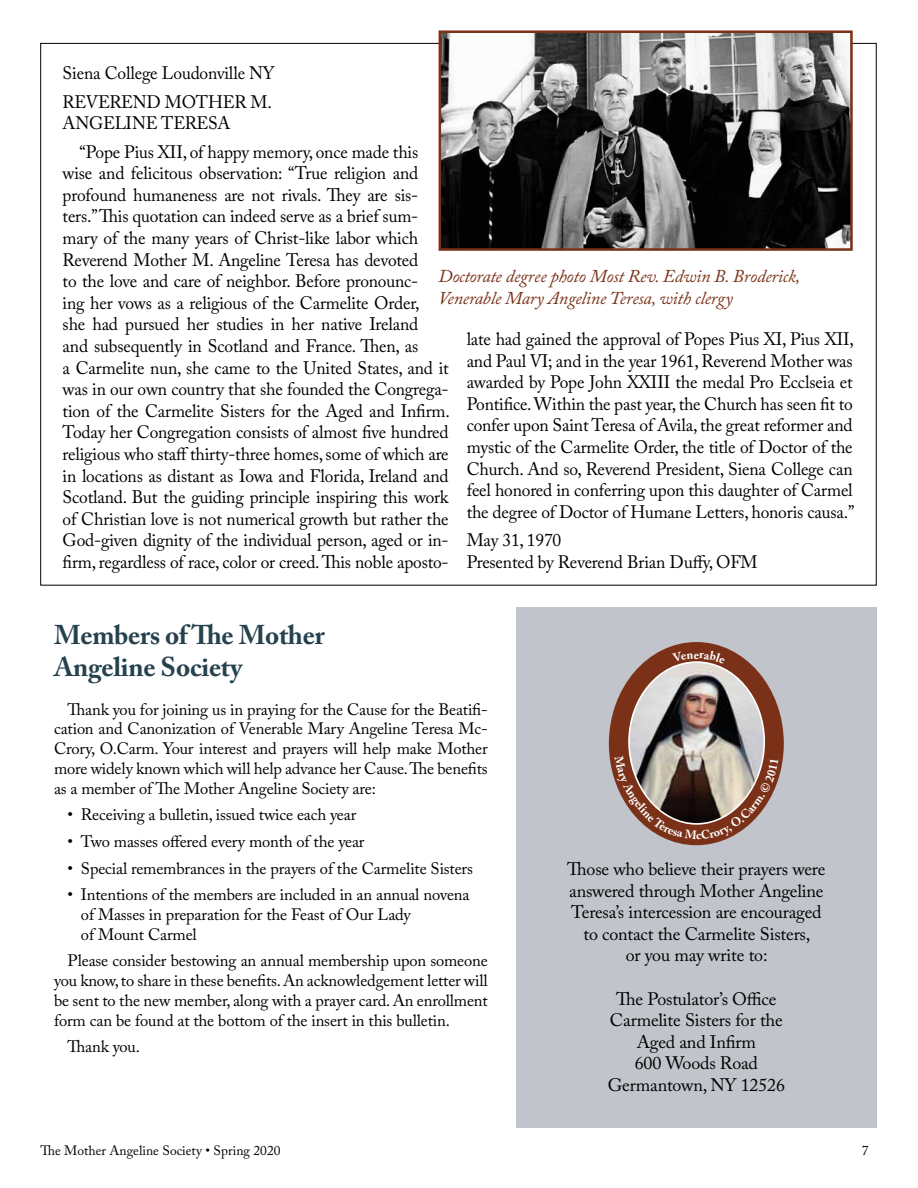
<style>
.page{position:relative;width:918px;height:1188px;background:#fff}
.page>*{position:absolute;margin:0;border:0;box-sizing:border-box;transform-origin:0 0}
.t1{font:700 27px/32.4px "Adobe Caslon Pro";letter-spacing:-.01em;color:#27424f}
.t2{font:18px/21.6px "Adobe Caslon Pro";letter-spacing:-.01em;color:#000}
.t3{font:italic 18px/22.5px "Adobe Caslon Pro";letter-spacing:-.01em;color:#7a3118}
.t4{font:16.5px/19.8px "Adobe Caslon Pro";letter-spacing:-.01em;color:#000;text-align:justify}
.t5{font:13.5px "Adobe Caslon Pro";color:#000}
.t6{font:700 12px "Adobe Caslon Pro";color:#fff}
</style>
<div class="page">
<img style="left:443px;top:34px;width:406px;height:213px">
<div style="left:439px;top:30px;width:414px;height:221px;border:3px solid #7a3118"></div>
<div style="left:516px;top:607px;width:360px;height:521px;background:#c1c4ca"></div>
<div style="left:609px;top:642px;width:175px;height:203px;background:#7a3118;border-radius:50%"></div>
<img style="left:629px;top:662px;width:135px;height:93px">
<svg style="left:615px;top:755px;width:163px;height:84px"></svg>
<svg style="left:672px;top:661px;width:53px;height:3px"></svg>
<p class="t2" style="left:63px;top:59px;width:213px;line-height:28.3px">Siena College Loudonville NY<br>REVEREND MOTHER M.</p>
<p class="t2" style="left:80px;top:109px;width:340px;line-height:28.3px;text-indent:-17px">ANGELINE TERESA<br>“Pope Pius XII, of happy memory, once made this</p>
<p class="t2" style="left:63px;top:162px;width:389px">wise and felicitous observation: “True religion and profound humaneness are not rivals. They are sis&shy;ters.” This quotation can indeed serve as a brief sum&shy;mary of the many years of Christ-like labor which Reverend Mother M. Angeline Teresa has devoted<br>to the love and care of neighbor. Before pronounc-<br>ing her vows as a religious of the Carmelite Order,<br>she had pursued her studies in her native Ireland<br>and subsequently in Scotland and France. Then, as<br>a Carmelite nun, she came to the United States, and it was in our own country that she founded the Congrega&shy;tion of the Carmelite Sisters for the Aged and Infirm.<br>Today her Congregation consists of almost five hundred religious who staff thirty-three homes, some of which are in locations as distant as Iowa and Florida, Ireland and Scotland. But the guiding principle inspiring this work of Christian love is not numerical growth but rather the God-given dignity of the individual person, aged or in&shy;firm, regardless of race, color or creed. This noble aposto-</p>
<p class="t3" style="left:439px;top:264px;width:363px">Doctorate degree photo Most Rev. Edwin B. Broderick,<br>Venerable Mary Angeline Teresa, with clergy</p>
<p class="t2" style="left:467px;top:328px;width:389px;text-align:justify">late had gained the approval of Popes Pius XI, Pius XII, and Paul VI; and in the year 1961, Reverend Mother was awarded by Pope John XXIII the medal Pro Ecclseia et Pontifice. Within the past year, the Church has seen fit to confer upon Saint Teresa of Avila, the great reformer and mystic of the Carmelite Order, the title of Doctor of the Church. And so, Reverend President, Siena College can feel honored in conferring upon this daughter of Carmel the degree of Doctor of Humane Letters, honoris causa.”</p>
<p class="t2" style="left:467px;top:529px;width:293px">May 31, 1970<br>Presented by Reverend Brian Duffy, OFM</p>
<h1 class="t1" style="left:54px;top:618px;width:272px">Members of The Mother<br>Angeline Society</h1>
<p class="t4" style="left:54px;top:699px;width:435px;text-indent:13px">Thank you for joining us in praying for the Cause for the Beatifi&shy;cation and Canonization of Venerable Mary Angeline Teresa Mc-Crory, O.Carm. Your interest and prayers will help make Mother more widely known which will help advance her Cause. The benefits as a member of The Mother Angeline Society are:</p>
<p class="t4" style="left:68px;top:805px;width:290px">• Receiving a bulletin, issued twice each year</p>
<p class="t4" style="left:68px;top:831px;width:299px">• Two masses offered every month of the year</p>
<p class="t4" style="left:68px;top:858px;width:407px">• Special remembrances in the prayers of the Carmelite Sisters</p>
<p class="t4" style="left:81px;top:884px;width:390px;text-align:left;text-indent:-13px">• Intentions of the members are included in an annual novena of Masses in preparation for the Feast of Our Lady<br>of Mount Carmel</p>
<p class="t4" style="left:54px;top:951px;width:435px;text-indent:13px">Please consider bestowing an annual membership upon someone you know, to share in these benefits. An acknowledgement letter will be sent to the new member, along with a prayer card. An enrollment form can be found at the bottom of the insert in this bulletin.</p>
<p class="t4" style="left:68px;top:1037px;width:74px">Thank you.</p>
<p class="t6" style="left:694px;top:647px;width:7px">e</p>
<p class="t2" style="left:567px;top:858px;width:260px;text-align:center">Those who believe their prayers were answered through Mother Angeline<br>Teresa’s intercession are encouraged to contact the Carmelite Sisters,<br>or you may write to:</p>
<p class="t2" style="left:608px;top:988px;width:179px;text-align:center">The Postulator’s Office<br>Carmelite Sisters for the<br>Aged and Infirm<br>600 Woods Road<br>Germantown, NY 12526</p>
<p class="t5" style="left:40px;top:1143px;width:242px">The Mother Angeline Society • Spring 2020</p>
<p class="t5" style="left:862px;top:1143px;width:8px">7</p>
</div>
